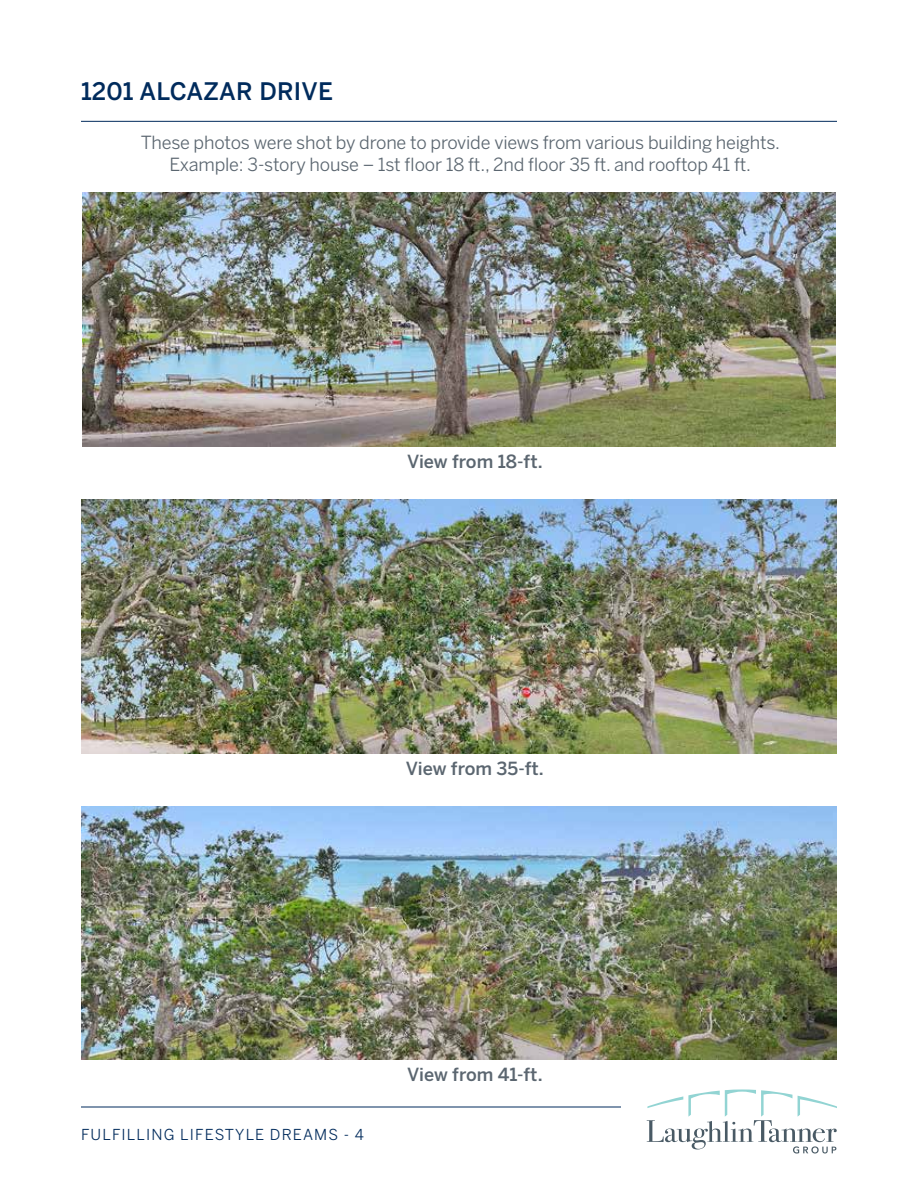
<style>
.page{position:relative;width:918px;height:1188px;background:#fff}
.page>*{position:absolute;margin:0;border:0;box-sizing:border-box;transform-origin:0 0}
.t1{font:500 24px "Benton Sans";letter-spacing:.01em;color:#002b5c}
.t2{font:18px/21.6px "Benton Sans";letter-spacing:-.01em;color:#5b6670;text-align:center}
.t3{font:500 18px "Benton Sans";color:#5b6670}
.t4{font:15px "Benton Sans";letter-spacing:.075em;color:#002b5c}
</style>
<div class="page">
<svg style="left:647px;top:1089px;width:190px;height:65px"></svg>
<hr style="left:81px;top:1107px;width:540px;height:1px;background:#002b5c">
<hr style="left:81px;top:121px;width:756px;height:1px;background:#002b5c">
<img style="left:82px;top:193px;width:754px;height:253px">
<img style="left:81px;top:499px;width:756px;height:254px">
<img style="left:81px;top:806px;width:756px;height:254px">
<h1 class="t1" style="left:81px;top:77px;width:254px">1201 ALCAZAR DRIVE</h1>
<p class="t2" style="left:141px;top:132px;width:641px">These photos were shot by drone to provide views from various building heights.<br>Example: 3-story house – 1st floor 18 ft., 2nd floor 35 ft. and rooftop 41 ft.</p>
<p class="t3" style="left:407px;top:451px;width:137px">View from 18-ft.</p>
<p class="t3" style="left:406px;top:757px;width:140px">View from 35-ft.</p>
<p class="t4" style="left:81px;top:1126px;width:284px">FULFILLING LIFESTYLE DREAMS - 4</p>
<p class="t3" style="left:407px;top:1064px;width:137px">View from 41-ft.</p>
</div>
